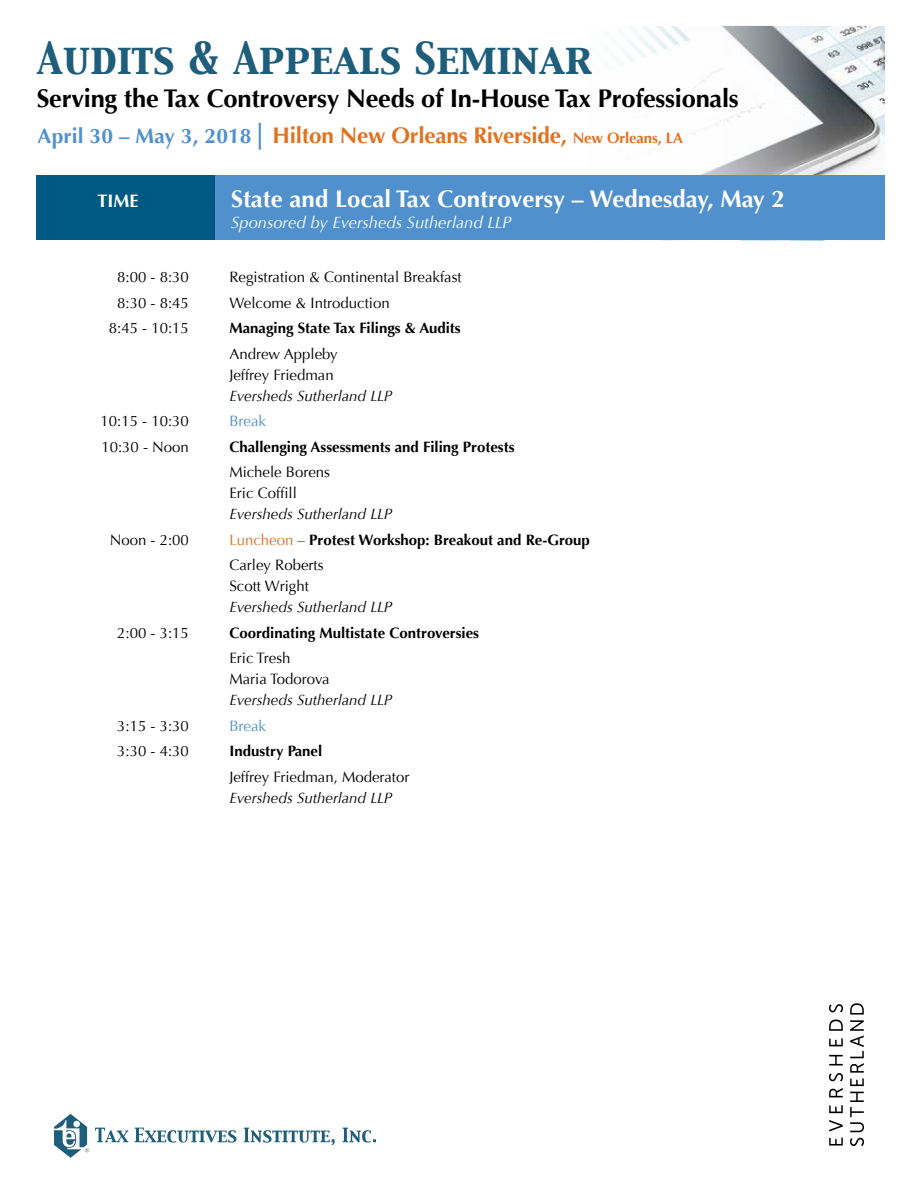
<style>
.page{position:relative;width:918px;height:1188px;background:#fff}
.page>*{position:absolute;margin:0;border:0;box-sizing:border-box;transform-origin:0 0}
.t1{font:39px "Capitals";color:#1f5e7b}
.t2{font:700 25.5px "Optima";letter-spacing:-.01em;color:#000}
.t3{font:700 24px "Optima";color:#fff}
.t4{font:700 22.5px "Optima";letter-spacing:-.01em;color:#e07220}
.t5{font:700 18px "Optima";color:#fff}
.t6{font:italic 16.5px "Optima";color:#fff}
.t7{font:15px/21px "Optima";color:#000}
.t8{font:700 15px/25.5px "Optima";color:#000}
.t9{font:italic 15px "Optima";color:#000}
.t10{font:15px "Optima";color:#5091cd}
.s1{font-size:21px;color:#5091cd}
.s2{font-size:27px;color:#5091cd}
.s3{font-size:15px}
.s4{font-weight:400;color:#e07220}
.s5{font-weight:400}
</style>
<div class="page">
<svg style="left:561px;top:26px;width:324px;height:215px"></svg>
<div style="left:159px;top:176px;width:726px;height:64px;background:#5091cd"></div>
<div style="left:37px;top:176px;width:178px;height:64px;background:#005983"></div>
<svg style="left:829px;top:1120px;width:14px;height:26px"></svg>
<svg style="left:829px;top:1105px;width:14px;height:8px"></svg>
<svg style="left:829px;top:1088px;width:14px;height:9px"></svg>
<svg style="left:829px;top:1055px;width:14px;height:10px"></svg>
<svg style="left:829px;top:1038px;width:14px;height:8px"></svg>
<svg style="left:829px;top:1020px;width:14px;height:11px"></svg>
<svg style="left:850px;top:1092px;width:14px;height:40px"></svg>
<svg style="left:850px;top:1003px;width:14px;height:83px"></svg>
<svg style="left:829px;top:1073px;width:14px;height:8px"></svg>
<svg style="left:829px;top:1004px;width:14px;height:8px"></svg>
<svg style="left:850px;top:1138px;width:14px;height:8px"></svg>
<svg style="left:54px;top:1114px;width:35px;height:44px"></svg>
<svg style="left:95px;top:1128px;width:281px;height:17px"></svg>
<h1 class="t1" style="left:37px;top:32px;width:557px">Audits &amp; Appeals Seminar</h1>
<h2 class="t2" style="left:37px;top:83px;width:704px">Serving the Tax Controversy Needs of In-House Tax Professionals</h2>
<h3 class="t4" style="left:38px;top:122px;width:647px"><span class="s1">April 30 – May 3, 2018</span><span class="s2">|</span> Hilton New Orleans Riverside, <span class="s3">New Orleans, LA</span></h3>
<p class="t5" style="left:98px;top:190px;width:43px">TIME</p>
<h3 class="t3" style="left:231px;top:184px;width:555px">State and Local Tax Controversy – Wednesday, May 2</h3>
<p class="t6" style="left:231px;top:212px;width:282px">Sponsored by Eversheds Sutherland LLP</p>
<p class="t7" style="left:117px;top:267px;width:73px">8:00 - 8:30</p>
<p class="t7" style="left:229px;top:267px;width:234px">Registration &amp; Continental Breakfast</p>
<p class="t7" style="left:117px;top:293px;width:73px">8:30 - 8:45</p>
<p class="t7" style="left:229px;top:293px;width:162px">Welcome &amp; Introduction</p>
<p class="t7" style="left:109px;top:318px;width:82px">8:45 - 10:15</p>
<p class="t8" style="left:229px;top:316px;width:233px">Managing State Tax Filings &amp; Audits</p>
<p class="t7" style="left:229px;top:344px;width:110px">Andrew Appleby<br>Jeffrey Friedman</p>
<p class="t9" style="left:229px;top:387px;width:164px">Eversheds Sutherland LLP</p>
<p class="t7" style="left:101px;top:411px;width:90px">10:15 - 10:30</p>
<p class="t10" style="left:229px;top:413px;width:38px">Break</p>
<p class="t7" style="left:101px;top:437px;width:89px">10:30 - Noon</p>
<p class="t8" style="left:229px;top:434px;width:287px">Challenging Assessments and Filing Protests</p>
<p class="t7" style="left:229px;top:462px;width:102px">Michele Borens<br>Eric Coffill</p>
<p class="t9" style="left:229px;top:506px;width:164px">Eversheds Sutherland LLP</p>
<p class="t7" style="left:110px;top:530px;width:81px">Noon - 2:00</p>
<p class="t8" style="left:229px;top:527px;width:362px"><span class="s4">Luncheon</span> <span class="s5">–</span> Protest Workshop: Breakout and Re-Group<br><span class="s5">Carley Roberts</span></p>
<p class="t7" style="left:229px;top:576px;width:81px">Scott Wright</p>
<p class="t9" style="left:229px;top:599px;width:164px">Eversheds Sutherland LLP</p>
<p class="t7" style="left:117px;top:623px;width:73px">2:00 - 3:15</p>
<p class="t8" style="left:229px;top:620px;width:251px">Coordinating Multistate Controversies</p>
<p class="t7" style="left:229px;top:648px;width:102px">Eric Tresh<br>Maria Todorova</p>
<p class="t9" style="left:229px;top:692px;width:164px">Eversheds Sutherland LLP</p>
<p class="t7" style="left:117px;top:716px;width:73px">3:15 - 3:30</p>
<p class="t10" style="left:229px;top:717px;width:38px">Break</p>
<p class="t7" style="left:117px;top:741px;width:73px">3:30 - 4:30</p>
<p class="t8" style="left:229px;top:739px;width:94px">Industry Panel</p>
<p class="t7" style="left:229px;top:767px;width:181px">Jeffrey Friedman, Moderator</p>
<p class="t9" style="left:229px;top:789px;width:164px">Eversheds Sutherland LLP</p>
</div>
